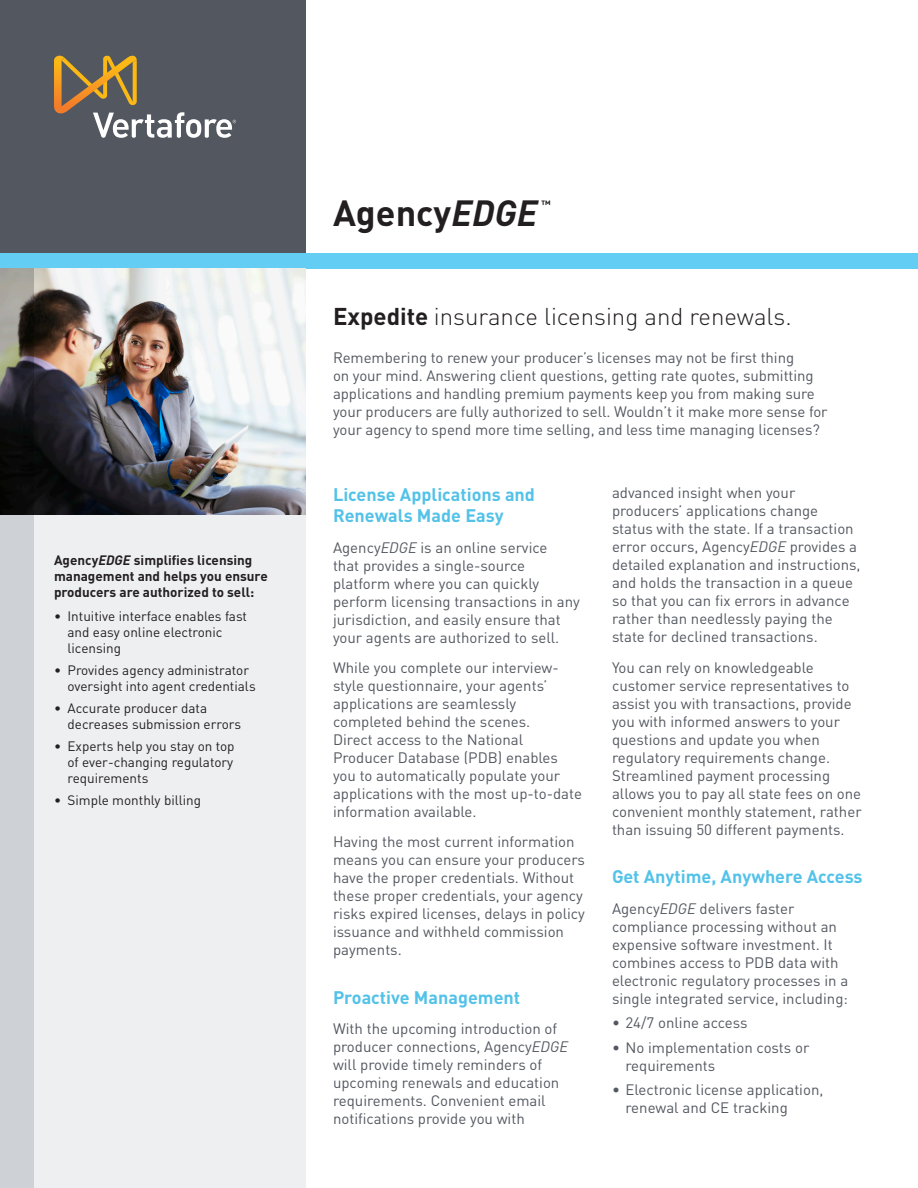
<style>
.page{position:relative;width:918px;height:1188px;background:#fff}
.page>*{position:absolute;margin:0;border:0;box-sizing:border-box;transform-origin:0 0}
.t1{font:700 36px "DINOT";color:#231f20}
.Intro{font:300 24px "DINOT";color:#231f20}
.Subhead{font:700 18px/21.6px "DINOT";color:#53c2e8}
.Body{font:15px/18px "DINOT";color:#535860}
.t2{font:13.5px/16.2px "DINOT";color:#231f20}
.Sidebar_Bullets_Head{font:700 13.5px/16.2px "DINOT";color:#231f20}
.t3{font:700 10.5px "DINOT";color:#231f20}
.s1{font-style:italic}
.s2{font-weight:700}
</style>
<div class="page">
<div style="left:0;top:0;width:306px;height:268px;background:#535860"></div>
<div style="left:0;top:253px;width:918px;height:15px;background:#63cdf3"></div>
<div style="left:0;top:268px;width:306px;height:920px;background:#eeeff1"></div>
<svg style="left:54px;top:55px;width:182px;height:83px"></svg>
<img style="left:34px;top:268px;width:272px;height:246px">
<div style="left:0;top:514px;width:34px;height:674px;background:#ced2d6"></div>
<svg style="left:0;top:268px;width:34px;height:246px;background:#42413f"></svg>
<p class="Sidebar_Bullets_Head" style="left:54px;top:551px;width:215px">Agency<span class="s1">EDGE</span> simplifies licensing management and helps you ensure producers are authorized to sell:</p>
<p class="t2" style="left:68px;top:608px;width:181px;text-indent:-14px">• Intuitive interface enables fast and easy online electronic licensing</p>
<p class="t2" style="left:68px;top:662px;width:190px;text-indent:-14px">• Provides agency administrator oversight into agent credentials</p>
<p class="t2" style="left:68px;top:699px;width:175px;text-indent:-14px">• Accurate producer data decreases submission errors</p>
<p class="t2" style="left:68px;top:737px;width:169px;text-align:justify;text-indent:-14px">• Experts help you stay on top of ever-changing regulatory requirements</p>
<p class="t2" style="left:54px;top:791px;width:149px">• Simple monthly billing</p>
<p class="t1" style="left:333px;top:189px;width:206px">Agency<span class="s1">EDGE</span></p>
<p class="t3" style="left:541px;top:197px;width:11px">™</p>
<p class="Intro" style="left:333px;top:300px;width:460px"><span class="s2">Expedite</span> insurance licensing and renewals.</p>
<p class="Body" style="left:333px;top:348px;width:496px">Remembering to renew your producer’s licenses may not be first thing<br>on your mind. Answering client questions, getting rate quotes, submitting applications and handling premium payments keep you from making sure your producers are fully authorized to sell. Wouldn’t it make more sense for your agency to spend more time selling, and less time managing licenses?</p>
<p class="Subhead" style="left:333px;top:483px;width:204px">License Applications and<br>Renewals Made Easy</p>
<p class="Body" style="left:333px;top:538px;width:248px">Agency<span class="s1">EDGE</span> is an online service<br>that provides a single-source platform where you can quickly perform licensing transactions in any jurisdiction, and easily ensure that your agents are authorized to sell.</p>
<p class="Body" style="left:333px;top:658px;width:250px">While you complete our interview&shy;style questionnaire, your agents’ applications are seamlessly completed behind the scenes.<br>Direct access to the National<br>Producer Database (PDB) enables you to automatically populate your applications with the most up-to-date information available.</p>
<p class="Body" style="left:333px;top:832px;width:254px">Having the most current information means you can ensure your producers have the proper credentials. Without these proper credentials, your agency risks expired licenses, delays in policy issuance and withheld commission payments.</p>
<p class="Subhead" style="left:333px;top:986px;width:189px">Proactive Management</p>
<p class="Body" style="left:333px;top:1019px;width:236px">With the upcoming introduction of producer connections, Agency<span class="s1">EDGE </span>will provide timely reminders of upcoming renewals and education requirements. Convenient email notifications provide you with</p>
<p class="Body" style="left:612px;top:483px;width:250px">advanced insight when your producers’ applications change status with the state. If a transaction error occurs, Agency<span class="s1">EDGE</span> provides a detailed explanation and instructions, and holds the transaction in a queue so that you can fix errors in advance rather than needlessly paying the state for declined transactions.</p>
<p class="Body" style="left:612px;top:658px;width:251px">You can rely on knowledgeable customer service representatives to assist you with transactions, provide you with informed answers to your questions and update you when regulatory requirements change.<br>Streamlined payment processing allows you to pay all state fees on one convenient monthly statement, rather than issuing 50 different payments.</p>
<p class="Subhead" style="left:612px;top:865px;width:252px">Get Anytime, Anywhere Access</p>
<p class="Body" style="left:612px;top:899px;width:238px">Agency<span class="s1">EDGE</span> delivers faster compliance processing without an expensive software investment. It combines access to PDB data with electronic regulatory processes in a single integrated service, including:</p>
<p class="Body" style="left:612px;top:1013px;width:137px">• 24/7 online access</p>
<p class="Body" style="left:626px;top:1038px;width:185px;text-indent:-14px">• No implementation costs or requirements</p>
<p class="Body" style="left:626px;top:1080px;width:199px;text-indent:-14px">• Electronic license application, renewal and CE tracking</p>
</div>
